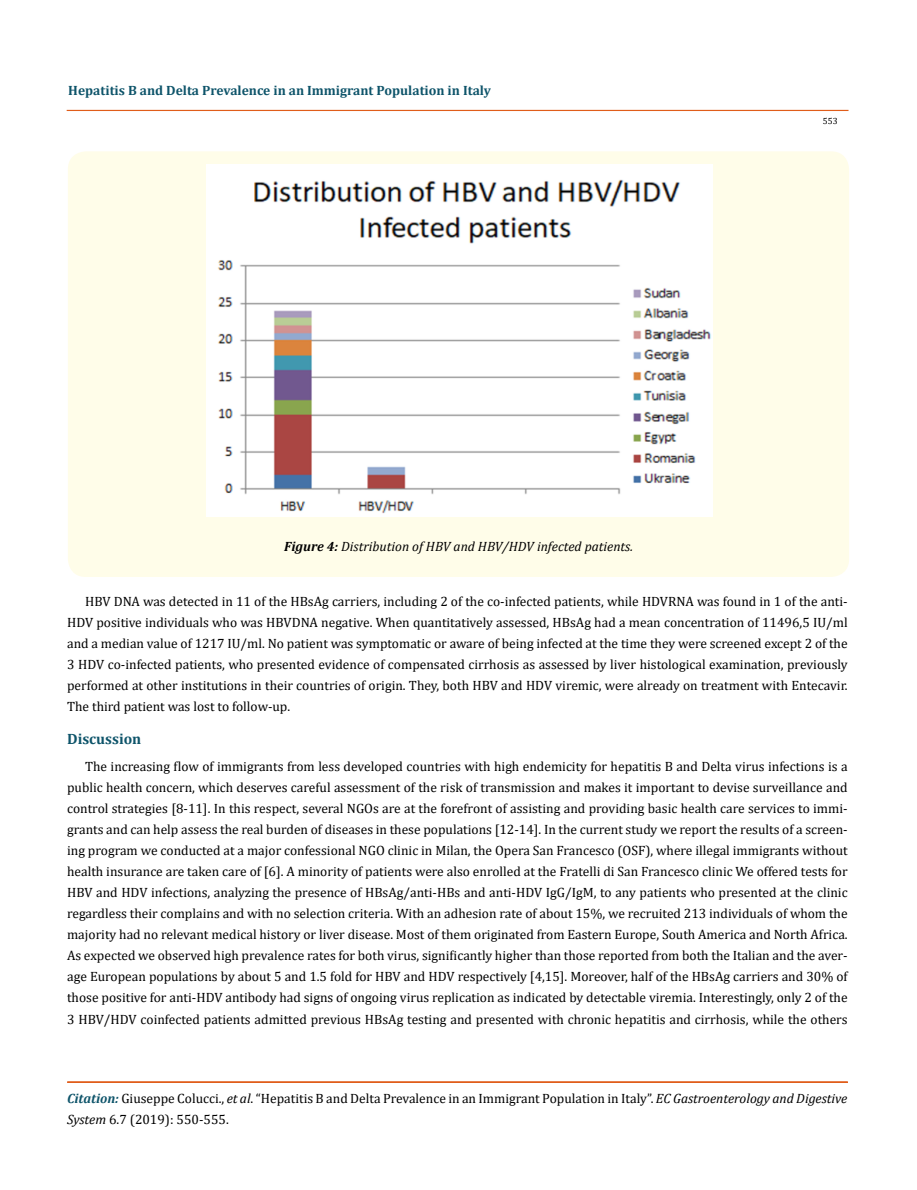
<style>
.page{position:relative;width:917px;height:1190px;background:#fff}
.page>*{position:absolute;margin:0;border:0;box-sizing:border-box;transform-origin:0 0}
.t1{font:700 15px "Cambria";color:#0e546a}
.t2{font:13.5px/21px "Cambria";color:#000;text-align:justify}
.t3{font:700 13.5px "Cambria";color:#0e546a}
.t4{font:italic 13.5px "Cambria";color:#000}
.t5{font:9px "Cambria";color:#000}
.s1{font-weight:700}
.s2{font-weight:700;font-style:italic;color:#0e546a}
.s3{font-style:italic}
</style>
<div class="page">
<div style="left:67px;top:1081px;width:780px;height:1px;border:1px solid #e05d1a"></div>
<div style="left:67px;top:110px;width:781px;height:1px;border:1px solid #e05d1a"></div>
<div style="left:68px;top:151px;width:781px;height:426px;background:#fffde9;border-radius:18px"></div>
<img style="left:207px;top:165px;width:505px;height:351px">
<p class="t3" style="left:68px;top:81px;width:424px">Hepatitis B and Delta Prevalence in an Immigrant Population in Italy</p>
<p class="t4" style="left:284px;top:536px;width:350px"><span class="s1">Figure 4:</span> Distribution of HBV and HBV/HDV infected patients.</p>
<p class="t5" style="left:822px;top:115px;width:16px">553</p>
<p class="t2" style="left:67px;top:591px;width:782px;text-indent:18px">HBV DNA was detected in 11 of the HBsAg carriers, including 2 of the co-infected patients, while HDVRNA was found in 1 of the anti-HDV positive individuals who was HBVDNA negative. When quantitatively assessed, HBsAg had a mean concentration of 11496,5 IU/ml and a median value of 1217 IU/ml. No patient was symptomatic or aware of being infected at the time they were screened except 2 of the 3 HDV co-infected patients, who presented evidence of compensated cirrhosis as assessed by liver histological examination, previously performed at other institutions in their countries of origin. They, both HBV and HDV viremic, were already on treatment with Entecavir.<br>The third patient was lost to follow-up.</p>
<p class="t1" style="left:67px;top:728px;width:76px">Discussion</p>
<p class="t2" style="left:67px;top:756px;width:782px;text-indent:18px">The increasing flow of immigrants from less developed countries with high endemicity for hepatitis B and Delta virus infections is a public health concern, which deserves careful assessment of the risk of transmission and makes it important to devise surveillance and control strategies [8-11]. In this respect, several NGOs are at the forefront of assisting and providing basic health care services to immi&shy;grants and can help assess the real burden of diseases in these populations [12-14]. In the current study we report the results of a screen&shy;ing program we conducted at a major confessional NGO clinic in Milan, the Opera San Francesco (OSF), where illegal immigrants without health insurance are taken care of [6]. A minority of patients were also enrolled at the Fratelli di San Francesco clinic We offered tests for HBV and HDV infections, analyzing the presence of HBsAg/anti-HBs and anti-HDV IgG/IgM, to any patients who presented at the clinic regardless their complains and with no selection criteria. With an adhesion rate of about 15%, we recruited 213 individuals of whom the majority had no relevant medical history or liver disease. Most of them originated from Eastern Europe, South America and North Africa.<br>As expected we observed high prevalence rates for both virus, significantly higher than those reported from both the Italian and the aver&shy;age European populations by about 5 and 1.5 fold for HBV and HDV respectively [4,15]. Moreover, half of the HBsAg carriers and 30% of those positive for anti-HDV antibody had signs of ongoing virus replication as indicated by detectable viremia. Interestingly, only 2 of the 3 HBV/HDV coinfected patients admitted previous HBsAg testing and presented with chronic hepatitis and cirrhosis, while the others</p>
<p class="t2" style="left:67px;top:1087px;width:781px"><span class="s2">Citation:</span> Giuseppe Colucci., <span class="s3">et al</span>. “Hepatitis B and Delta Prevalence in an Immigrant Population in Italy”. <span class="s3">EC Gastroenterology and Digestive<br>System</span> 6.7 (2019): 550-555.</p>
</div>
